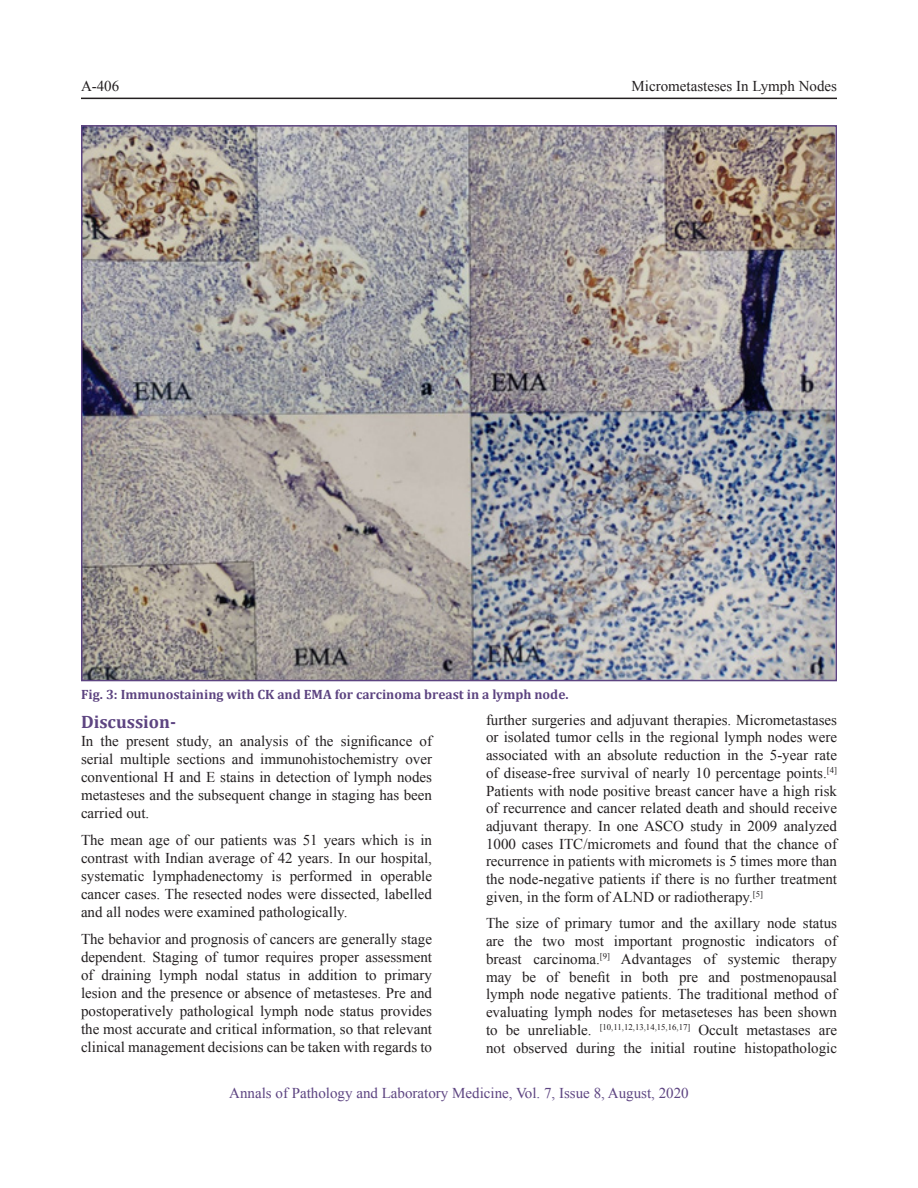
<style>
.page{position:relative;width:918px;height:1188px;background:#fff}
.page>*{position:absolute;margin:0;border:0;box-sizing:border-box;transform-origin:0 0}
.Subhead{font:700 18px "Cambria";color:#5d4481}
.BodyText{font:15px/18px "Times New Roman";color:#231f20;text-align:justify}
.t1{font:15px "Times New Roman";color:#5d4481}
.Fig_Caption{font:700 13.5px "Cambria";color:#5d4481}
</style>
<div class="page">
<hr style="left:81px;top:98px;width:756px;height:1px;background:#231f20">
<img style="left:84px;top:128px;width:750px;height:550px">
<p class="BodyText" style="left:81px;top:77px;width:40px">A-406</p>
<p class="BodyText" style="left:632px;top:77px;width:207px">Micrometasteses In Lymph Nodes</p>
<p class="Fig_Caption" style="left:81px;top:685px;width:489px">Fig. 3: Immunostaining with CK and EMA for carcinoma breast in a lymph node.</p>
<p class="Subhead" style="left:81px;top:709px;width:97px">Discussion-</p>
<p class="BodyText" style="left:81px;top:732px;width:353px">In the present study, an analysis of the significance of serial multiple sections and immunohistochemistry over conventional H and E stains in detection of lymph nodes metasteses and the subsequent change in staging has been carried out.</p>
<p class="BodyText" style="left:81px;top:831px;width:353px">The mean age of our patients was 51 years which is in contrast with Indian average of 42 years. In our hospital, systematic lymphadenectomy is performed in operable cancer cases. The resected nodes were dissected, labelled and all nodes were examined pathologically.</p>
<p class="BodyText" style="left:81px;top:930px;width:353px">The behavior and prognosis of cancers are generally stage dependent. Staging of tumor requires proper assessment of draining lymph nodal status in addition to primary lesion and the presence or absence of metasteses. Pre and postoperatively pathological lymph node status provides the most accurate and critical information, so that relevant clinical management decisions can be taken with regards to</p>
<p class="BodyText" style="left:486px;top:711px;width:353px">further surgeries and adjuvant therapies. Micrometastases or isolated tumor cells in the regional lymph nodes were associated with an absolute reduction in the 5-year rate of disease-free survival of nearly 10 percentage points.<sup>[4] </sup>Patients with node positive breast cancer have a high risk of recurrence and cancer related death and should receive adjuvant therapy. In one ASCO study in 2009 analyzed 1000 cases ITC/micromets and found that the chance of recurrence in patients with micromets is 5 times more than the node-negative patients if there is no further treatment given, in the form of ALND or radiotherapy.<sup>[5]</sup></p>
<p class="BodyText" style="left:486px;top:914px;width:353px">The size of primary tumor and the axillary node status are the two most important prognostic indicators of breast carcinoma.<sup>[9]</sup> Advantages of systemic therapy may be of benefit in both pre and postmenopausal lymph node negative patients. The traditional method of evaluating lymph nodes for metaseteses has been shown to be unreliable. <sup>[10,11,12,13,14,15,16,17]</sup> Occult metastases are not observed during the initial routine histopathologic</p>
<p class="t1" style="left:229px;top:1083px;width:461px">Annals of Pathology and Laboratory Medicine, Vol. 7, Issue 8, August, 2020</p>
</div>
